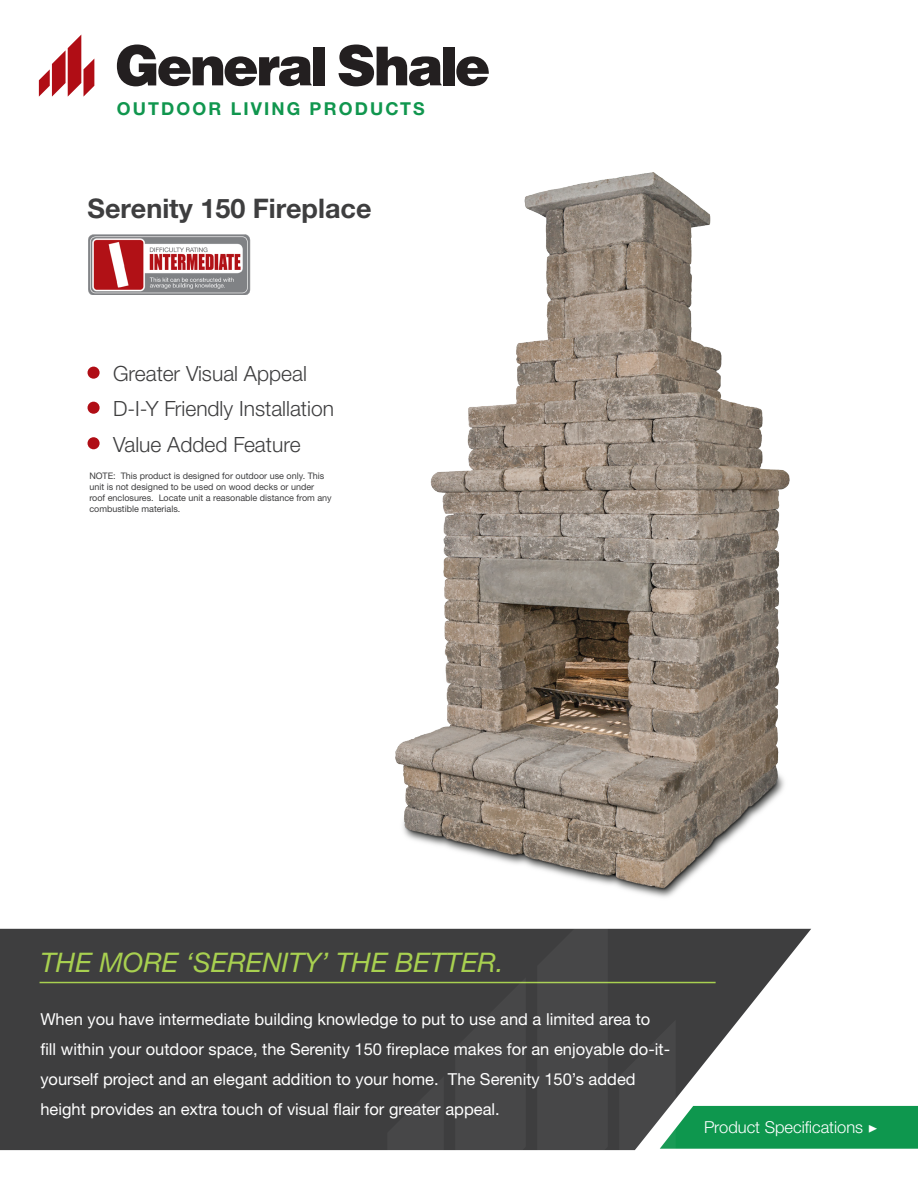
<style>
.page{position:relative;width:918px;height:1188px;background:#fff}
.page>*{position:absolute;margin:0;border:0;box-sizing:border-box;transform-origin:0 0}
.t1{font:italic 27px "Helvetica Neue LTW1 G";color:#a8d050}
.t2{font:700 27px "Helvetica Neue LTW1 G";color:#3e3e3f}
.t3{font:300 21px "Helvetica Neue LTW1 G";color:#3e3e3f}
.t4{font:700 17.85px "Helvetica Neue LTW1 G";letter-spacing:.12em;color:#10964e}
.t5{font:16.5px/30px "Helvetica Neue LTW1 G";color:#fff}
.t6{font:300 16.5px "Helvetica Neue LTW1 G";color:#fff}
.t7{font:9px/10.8px "Helvetica Neue LTW1 G";color:#3e3e3f}
.s1{font-family:"Minion Pro";font-weight:400}
</style>
<div class="page">
<svg style="left:39px;top:35px;width:55px;height:62px"></svg>
<svg style="left:117px;top:45px;width:195px;height:41px"></svg>
<div style="left:314px;top:47px;width:11px;height:38px;background:#231f20"></div>
<svg style="left:339px;top:45px;width:103px;height:41px"></svg>
<div style="left:443px;top:47px;width:12px;height:38px;background:#231f20"></div>
<svg style="left:456px;top:56px;width:33px;height:30px"></svg>
<img style="left:88px;top:234px;width:162px;height:61px">
<div style="left:0;top:929px;width:792px;height:221px;background:#3e3e3f"></div>
<hr style="left:40px;top:982px;width:676px;height:1px;background:#a8d050">
<div style="left:88px;top:367px;width:12px;height:12px;background:#b00d15;border-radius:50%"></div>
<div style="left:88px;top:402px;width:12px;height:12px;background:#b00d15;border-radius:50%"></div>
<div style="left:88px;top:437px;width:12px;height:12px;background:#b00d15;border-radius:50%"></div>
<img style="left:343px;top:172px;width:468px;height:781px">
<svg style="left:387px;top:1076px;width:57px;height:75px;background:#454546"></svg>
<svg style="left:619px;top:1020px;width:299px;height:131px"></svg>
<svg style="left:455px;top:977px;width:71px;height:174px;background:#464747"></svg>
<svg style="left:537px;top:895px;width:71px;height:256px;background:#606060"></svg>
<p class="t4" style="left:117px;top:98px;width:309px">OUTDOOR LIVING PRODUCTS</p>
<p class="t2" style="left:88px;top:192px;width:286px">Serenity 150 Fireplace</p>
<p class="t3" style="left:113px;top:361px;width:195px">Greater Visual Appeal</p>
<p class="t3" style="left:113px;top:396px;width:222px">D-I-Y Friendly Installation</p>
<p class="t3" style="left:113px;top:431px;width:189px">Value Added Feature</p>
<p class="t7" style="left:89px;top:471px;width:244px">NOTE: This product is designed for outdoor use only. This unit is not designed to be used on wood decks or under roof enclosures. Locate unit a reasonable distance from any combustible materials.</p>
<p class="t1" style="left:40px;top:946px;width:465px">THE MORE ‘SERENITY’ THE BETTER.</p>
<p class="t5" style="left:40px;top:1004px;width:631px">When you have intermediate building knowledge to put to use and a limited area to<br>fill within your outdoor space, the Serenity 150 fireplace makes for an enjoyable do-it&shy;yourself project and an elegant addition to your home. The Serenity 150’s added</p>
<p class="t5" style="left:40px;top:1094px;width:461px">height provides an extra touch of visual flair for greater appeal.</p>
<p class="t6" style="left:704px;top:1117px;width:175px">Product Specifications <span class="s1">▶</span></p>
</div>
